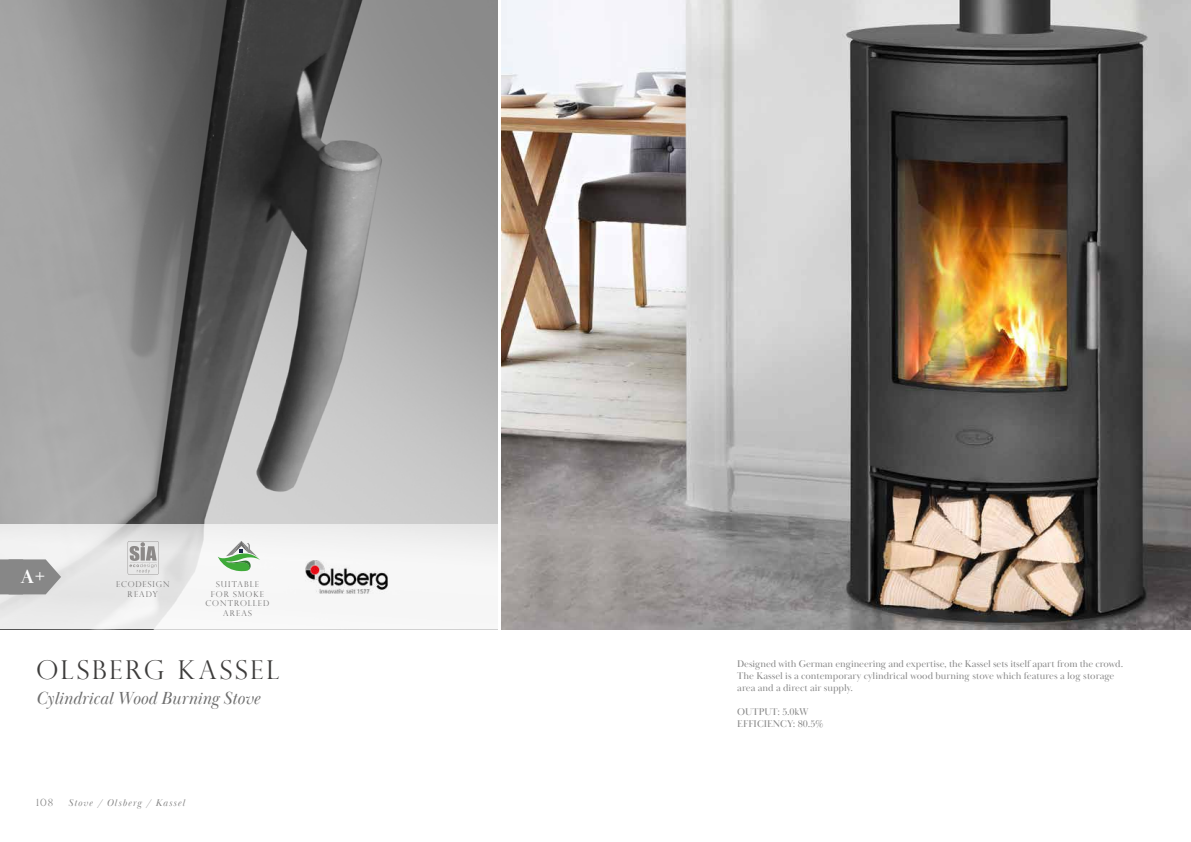
<style>
.page{position:relative;width:1191px;height:842px;background:#fff}
.page>*{position:absolute;margin:0;border:0;box-sizing:border-box;transform-origin:0 0}
.t1{font:300 26px "Perpetua Titling";letter-spacing:.11em;color:#3d3c3b}
.t2{font:700 19.4px "Baskerville Display PT";color:#fff}
.t3{font:italic 18px "Baskerville Display PT";color:#6f6f6f}
.t4{font:10px/12px "Baskerville Display PT";letter-spacing:-.01em;color:#878787}
.t5{font:italic 10px "Baskerville Display PT";letter-spacing:.1em;color:#878787}
.t6{font:300 10px "Perpetua Titling";color:#878787}
.t7{font:300 8px/9.6px "Perpetua Titling";letter-spacing:.125em;color:#706f6f;text-align:center}
</style>
<div class="page">
<img style="left:0;top:0;width:497px;height:524px">
<svg style="left:0;top:524px;width:497px;height:105px;fill:#f3f3f3"></svg>
<svg style="left:0;top:559px;width:61px;height:35px;background:#949494"></svg>
<img style="left:502px;top:0;width:689px;height:629px">
<img style="left:305px;top:561px;width:83px;height:32px">
<svg style="left:218px;top:541px;width:42px;height:30px"></svg>
<svg style="left:128px;top:541px;width:31px;height:34px"></svg>
<h2 class="t2" style="left:21px;top:565px;width:26px">A+</h2>
<p class="t7" style="left:116px;top:579px;width:55px">ECODESIGN<br>READY</p>
<p class="t7" style="left:206px;top:579px;width:65px">SUITABLE<br>FOR SMOKE<br>CONTROLLED<br>AREAS</p>
<h1 class="t1" style="left:36px;top:654px;width:245px">OLSBERG KASSEL</h1>
<h3 class="t3" style="left:36px;top:688px;width:225px">Cylindrical Wood Burning Stove</h3>
<p class="t6" style="left:36px;top:796px;width:19px">108</p>
<p class="t5" style="left:68px;top:797px;width:118px">Stove / Olsberg / Kassel</p>
<p class="t4" style="left:737px;top:658px;width:387px">Designed with German engineering and expertise, the Kassel sets itself apart from the crowd.<br>The Kassel is a contemporary cylindrical wood burning stove which features a log storage area and a direct air supply.</p>
<p class="t4" style="left:737px;top:706px;width:88px">OUTPUT: 5.0kW<br>EFFICIENCY: 80.5%</p>
</div>
